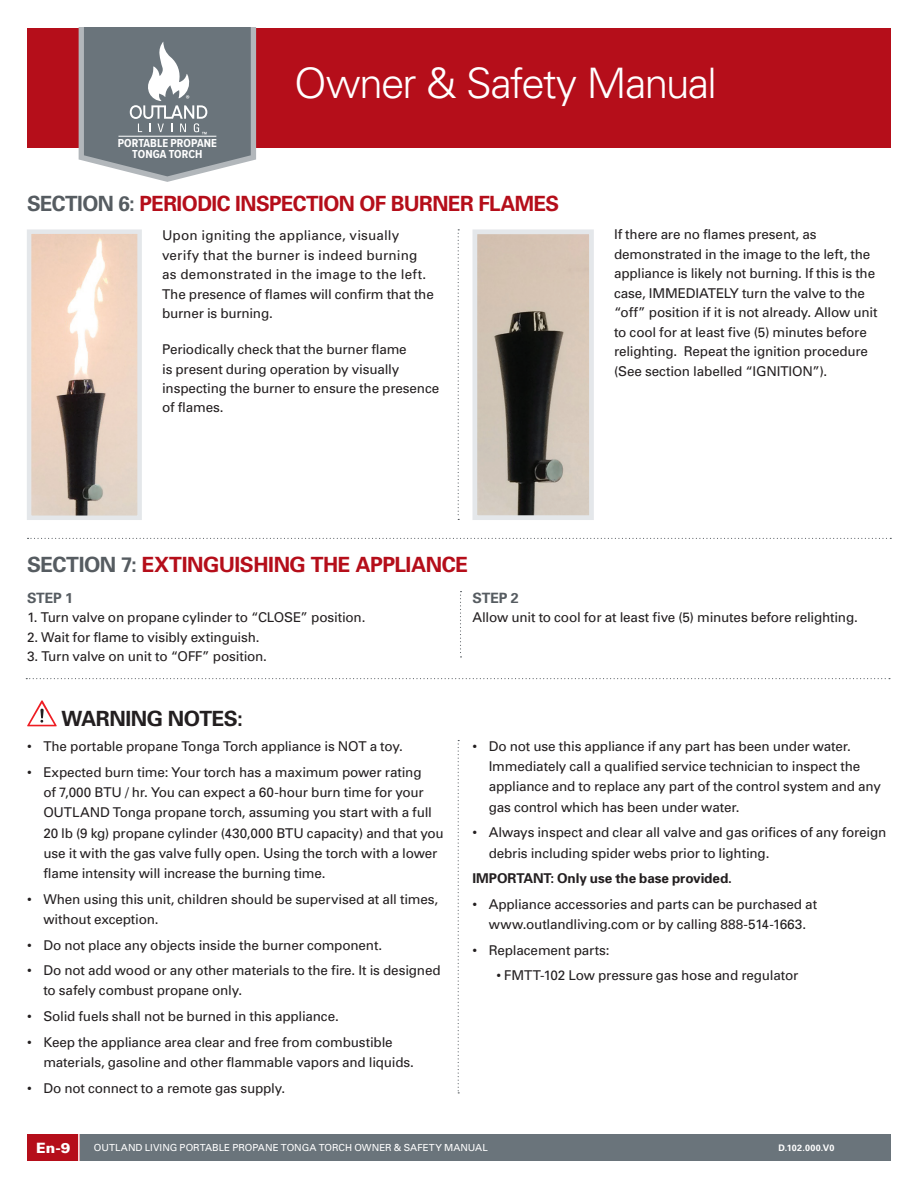
<style>
.page{position:relative;width:918px;height:1188px;background:#fff}
.page>*{position:absolute;margin:0;border:0;box-sizing:border-box;transform-origin:0 0}
.t1{font:300 42px "Univers";letter-spacing:-.04em;color:#fff}
.t2{font:700 21px "Univers";letter-spacing:-.025em;color:#b50e1a}
.t3{font:700 21px "Univers";letter-spacing:-.02em;color:#231f20}
.t4{font:700 14.25px "Univers";letter-spacing:-.015em;color:#565c61}
.t5{font:900 14.25px "Univers";color:#fff}
.t6{font:13.5px/20.2px "Univers";letter-spacing:-.01em;color:#231f20}
.t7{font:13.5px/19.5px "Univers";letter-spacing:.01em;color:#231f20}
.t8{font:700 13.5px "Univers";letter-spacing:-.005em;color:#231f20}
.t9{font:700 12px/10.5px "Proxima Nova Cond";letter-spacing:.005em;color:#fff;text-align:center}
.t10{font:9.75px "Univers";letter-spacing:.005em;color:#fff}
.t11{font:700 9px "Univers";letter-spacing:.025em;color:#fff}
.s1{color:#565c61}
</style>
<div class="page">
<div style="left:27px;top:28px;width:864px;height:120px;background:#b50e1a"></div>
<svg style="left:79px;top:27px;width:177px;height:155px;background:#838b91"></svg>
<div style="left:27px;top:1134px;width:864px;height:27px;background:#6a747b"></div>
<div style="left:27px;top:1134px;width:53px;height:27px;background:#b50e1a"></div>
<hr style="left:78px;top:1133px;width:2px;height:30px;background:#fff">
<svg style="left:460px;top:591px;width:2px;height:66px"></svg>
<svg style="left:458px;top:229px;width:1px;height:291px"></svg>
<svg style="left:458px;top:740px;width:1px;height:353px"></svg>
<svg style="left:28px;top:538px;width:863px;height:1px"></svg>
<svg style="left:26px;top:678px;width:864px;height:1px"></svg>
<img style="left:32px;top:234px;width:105px;height:281px">
<div style="left:27px;top:229px;width:115px;height:291px;border:4px solid #e4e7ea"></div>
<img style="left:478px;top:235px;width:110px;height:279px">
<div style="left:472px;top:229px;width:122px;height:291px;border:5px solid #e4e7ea"></div>
<svg style="left:27px;top:700px;width:30px;height:26px"></svg>
<p class="t9" style="left:118px;top:138px;width:101px">PORTABLE PROPANE<br>TONGA TORCH</p>
<h1 class="t1" style="left:294px;top:58px;width:424px">Owner &amp; Safety Manual</h1>
<h2 class="t2" style="left:27px;top:190px;width:534px"><span class="s1">SECTION 6:</span> PERIODIC INSPECTION OF BURNER FLAMES</h2>
<p class="t7" style="left:162px;top:226px;width:273px">Upon igniting the appliance, visually verify that the burner is indeed burning as demonstrated in the image to the left.<br>The presence of flames will confirm that the burner is burning.</p>
<p class="t6" style="left:162px;top:339px;width:279px;line-height:19.5px">Periodically check that the burner flame<br>is present during operation by visually inspecting the burner to ensure the presence of flames.</p>
<p class="t6" style="left:614px;top:224px;width:265px;line-height:19.5px">If there are no flames present, as demonstrated in the image to the left, the appliance is likely not burning. If this is the case, IMMEDIATELY turn the valve to the “off” position if it is not already. Allow unit to cool for at least five (5) minutes before relighting. Repeat the ignition procedure (See section labelled “IGNITION”).</p>
<h2 class="t2" style="left:27px;top:552px;width:443px"><span class="s1">SECTION 7:</span> EXTINGUISHING THE APPLIANCE</h2>
<p class="t4" style="left:27px;top:589px;width:48px">STEP 1</p>
<p class="t6" style="left:27px;top:607px;width:340px">1. Turn valve on propane cylinder to “CLOSE” position.</p>
<p class="t6" style="left:27px;top:627px;width:234px">2. Wait for flame to visibly extinguish.</p>
<p class="t6" style="left:27px;top:646px;width:242px">3. Turn valve on unit to “OFF” position.</p>
<p class="t4" style="left:472px;top:589px;width:48px">STEP 2</p>
<p class="t6" style="left:472px;top:607px;width:387px">Allow unit to cool for at least five (5) minutes before relighting.</p>
<h2 class="t3" style="left:61px;top:705px;width:183px">WARNING NOTES:</h2>
<p class="t6" style="left:27px;top:736px;width:377px">• The portable propane Tonga Torch appliance is NOT a toy.</p>
<p class="t6" style="left:43px;top:762px;width:402px;text-indent:-16px">• Expected burn time: Your torch has a maximum power rating<br>of 7,000 BTU / hr. You can expect a 60-hour burn time for your OUTLAND Tonga propane torch, assuming you start with a full 20 lb (9 kg) propane cylinder (430,000 BTU capacity) and that you use it with the gas valve fully open. Using the torch with a lower flame intensity will increase the burning time.</p>
<p class="t6" style="left:43px;top:889px;width:396px;text-indent:-16px">• When using this unit, children should be supervised at all times, without exception.</p>
<p class="t6" style="left:27px;top:934px;width:357px">• Do not place any objects inside the burner component.</p>
<p class="t6" style="left:43px;top:960px;width:399px;text-indent:-16px">• Do not add wood or any other materials to the fire. It is designed to safely combust propane only.</p>
<p class="t6" style="left:27px;top:1006px;width:313px">• Solid fuels shall not be burned in this appliance.</p>
<p class="t6" style="left:43px;top:1032px;width:372px;text-indent:-16px">• Keep the appliance area clear and free from combustible materials, gasoline and other flammable vapors and liquids.</p>
<p class="t6" style="left:27px;top:1078px;width:260px">• Do not connect to a remote gas supply.</p>
<p class="t6" style="left:489px;top:736px;width:394px;text-indent:-16px">• Do not use this appliance if any part has been under water.<br>Immediately call a qualified service technician to inspect the appliance and to replace any part of the control system and any gas control which has been under water.</p>
<p class="t6" style="left:489px;top:822px;width:399px;text-indent:-16px">• Always inspect and clear all valve and gas orifices of any foreign debris including spider webs prior to lighting.</p>
<p class="t8" style="left:473px;top:870px;width:261px">IMPORTANT: Only use the base provided.</p>
<p class="t6" style="left:473px;top:894px;width:346px;text-align:center">• Appliance accessories and parts can be purchased at www.outlandliving.com or by calling 888-514-1663.</p>
<p class="t6" style="left:473px;top:940px;width:138px">• Replacement parts:</p>
<p class="t6" style="left:497px;top:965px;width:303px">• FMTT-102 Low pressure gas hose and regulator</p>
<p class="t5" style="left:36px;top:1139px;width:36px">En-9</p>
<p class="t10" style="left:94px;top:1142px;width:395px">OUTLAND LIVING PORTABLE PROPANE TONGA TORCH OWNER &amp; SAFETY MANUAL</p>
<p class="t11" style="left:778px;top:1142px;width:58px">D.102.000.V0</p>
</div>
